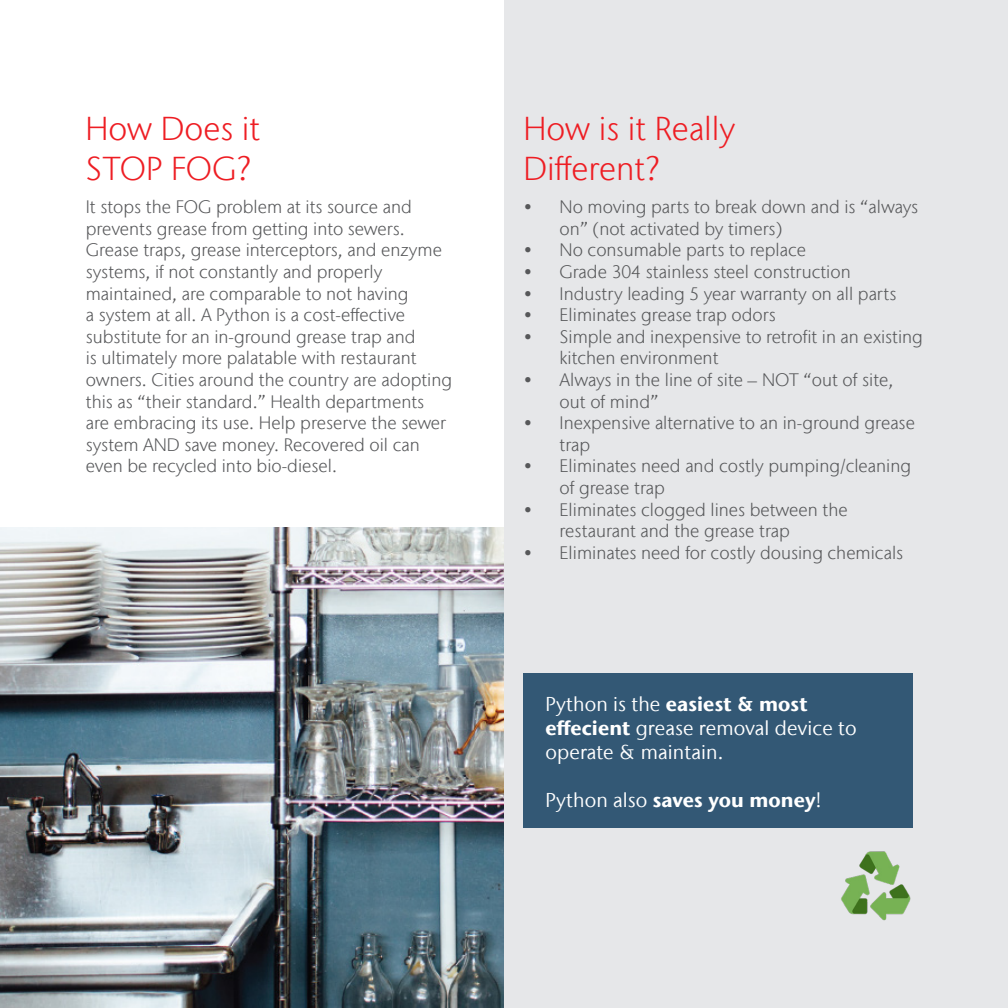
<style>
.page{position:relative;width:1008px;height:1008px;background:#fff}
.page>*{position:absolute;margin:0;border:0;box-sizing:border-box;transform-origin:0 0}
.t1{font:300 33px "Stone Sans IIITC Com";color:#ee1d23}
.t2{font:700 20px "Stone Sans IIITC Com";letter-spacing:.005em;color:#fff}
.t3{font:20px/24px "Stone Sans IIITC Com";letter-spacing:.005em;color:#fff}
.t4{font:300 18px/21.6px "Stone Sans IIITC Com";color:#57585a}
.s1{font-weight:400}
.s2{font-weight:700}
</style>
<div class="page">
<div style="left:504px;top:0;width:504px;height:1008px;background:#e6e7e9"></div>
<img style="left:0;top:527px;width:504px;height:481px">
<img style="left:841px;top:851px;width:70px;height:70px">
<div style="left:524px;top:674px;width:389px;height:154px;background:#335875"></div>
<p class="t1" style="left:85px;top:108px;width:176px">How Does it</p>
<p class="t1" style="left:85px;top:148px;width:167px">STOP FOG?</p>
<p class="t1" style="left:524px;top:108px;width:213px">How is it Really</p>
<p class="t1" style="left:524px;top:148px;width:138px">Different?</p>
<p class="t4" style="left:86px;top:196px;width:368px">It stops the FOG problem at its source and prevents grease from getting into sewers.<br>Grease traps, grease interceptors, and enzyme systems, if not constantly and properly maintained, are comparable to not having<br>a system at all. A Python is a cost-effective substitute for an in-ground grease trap and<br>is ultimately more palatable with restaurant owners. Cities around the country are adopting this as “their standard.” Health departments<br>are embracing its use. Help preserve the sewer system AND save money. Recovered oil can even be recycled into bio-diesel.</p>
<p class="t4" style="left:560px;top:196px;width:360px;text-indent:-36px">• No moving parts to break down and is “always on” (not activated by timers)</p>
<p class="t4" style="left:524px;top:239px;width:284px">• No consumable parts to replace</p>
<p class="t4" style="left:524px;top:261px;width:329px">• Grade 304 stainless steel construction</p>
<p class="t4" style="left:524px;top:282px;width:374px">• Industry leading 5 year warranty on all parts</p>
<p class="t4" style="left:524px;top:304px;width:254px">• Eliminates grease trap odors</p>
<p class="t4" style="left:560px;top:326px;width:365px;text-indent:-36px">• Simple and inexpensive to retrofit in an existing kitchen environment</p>
<p class="t4" style="left:560px;top:369px;width:335px;text-indent:-36px">• Always in the line of site – NOT “out of site, out of mind”</p>
<p class="t4" style="left:560px;top:412px;width:357px;text-indent:-36px">• Inexpensive alternative to an in-ground grease trap</p>
<p class="t4" style="left:560px;top:455px;width:353px;text-indent:-36px">• Eliminates need and costly pumping/cleaning of grease trap</p>
<p class="t4" style="left:560px;top:498px;width:290px;text-indent:-36px">• Eliminates clogged lines between the restaurant and the grease trap</p>
<p class="t4" style="left:524px;top:542px;width:381px">• Eliminates need for costly dousing chemicals</p>
<p class="t2" style="left:546px;top:691px;width:263px"><span class="s1">Python is the</span> easiest &amp; most</p>
<p class="t3" style="left:546px;top:716px;width:312px"><span class="s2">effecient</span> grease removal device to operate &amp; maintain.</p>
<p class="t2" style="left:546px;top:787px;width:277px"><span class="s1">Python also</span> saves you money<span class="s1">!</span></p>
</div>
